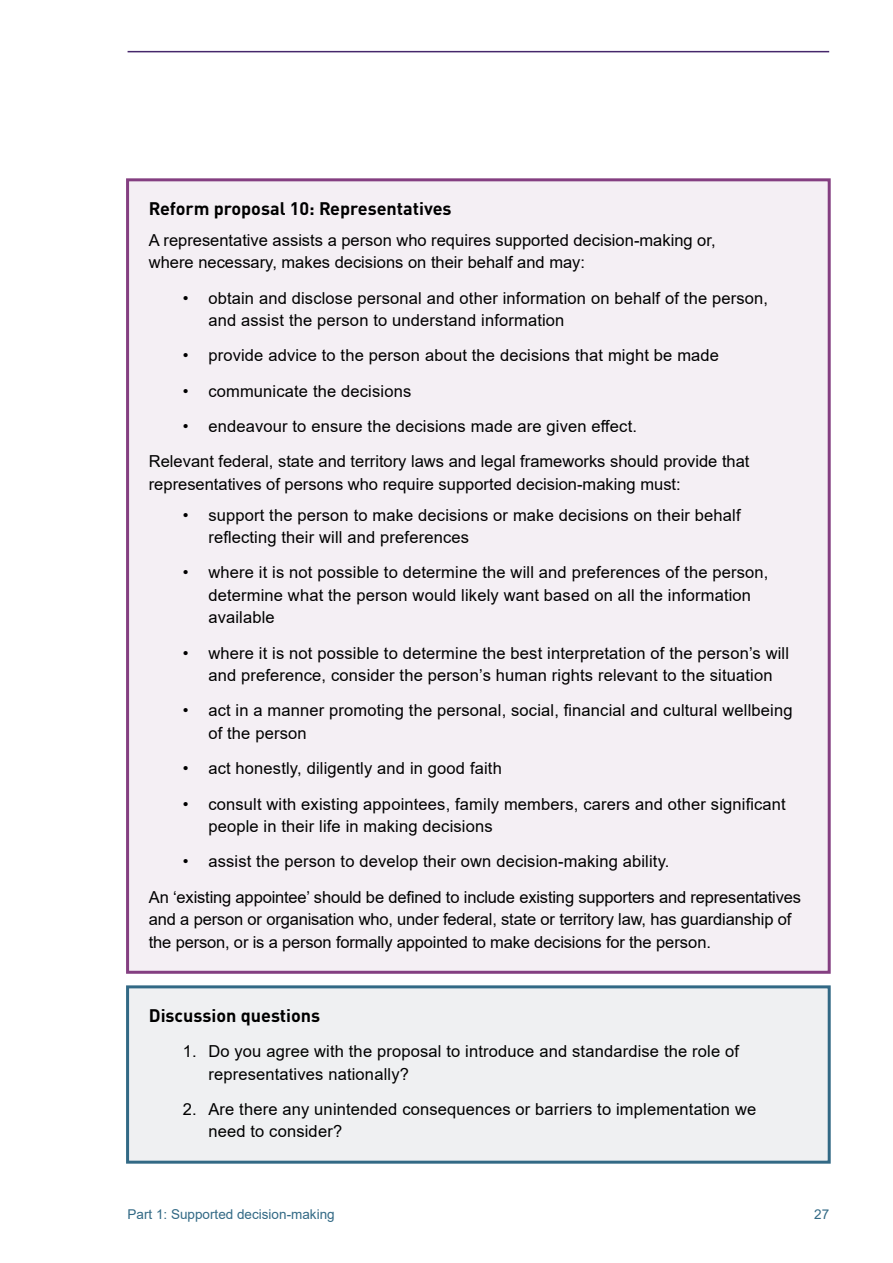
<style>
.page{position:relative;width:893px;height:1263px;background:#fff}
.page>*{position:absolute;margin:0;border:0;box-sizing:border-box;transform-origin:0 0}
.t1{font:700 18px "DIN Pro";color:#000}
.t2{font:16.5px/22.5px "Arial";letter-spacing:.01em;color:#000}
.t3{font:16.5px/22.5px "Arial";letter-spacing:-.01em;color:#000}
.t4{font:13.5px "Arial";color:#326985}
</style>
<div class="page">
<hr style="left:128px;top:51px;width:701px;height:1px;background:#46276b">
<div style="left:126px;top:178px;width:705px;height:796px;background:#f4eff4;border:3px solid #843f81"></div>
<div style="left:126px;top:985px;width:705px;height:179px;background:#eff0f2;border:3px solid #326985"></div>
<p class="t1" style="left:149px;top:193px;width:304px">Reform proposal 10: Representatives</p>
<p class="t2" style="left:149px;top:229px;width:568px">A representative assists a person who requires supported decision-making or, where necessary, makes decisions on their behalf and may:</p>
<p class="t2" style="left:208px;top:286px;width:561px;text-indent:-26px">• obtain and disclose personal and other information on behalf of the person, and assist the person to understand information</p>
<p class="t2" style="left:183px;top:344px;width:538px">• provide advice to the person about the decisions that might be made</p>
<p class="t2" style="left:183px;top:379px;width:230px">• communicate the decisions</p>
<p class="t2" style="left:183px;top:415px;width:456px">• endeavour to ensure the decisions made are given effect.</p>
<p class="t2" style="left:149px;top:450px;width:602px">Relevant federal, state and territory laws and legal frameworks should provide that representatives of persons who require supported decision-making must:</p>
<p class="t2" style="left:208px;top:503px;width:534px;text-indent:-26px">• support the person to make decisions or make decisions on their behalf reflecting their will and preferences</p>
<p class="t2" style="left:208px;top:561px;width:562px;text-indent:-26px">• where it is not possible to determine the will and preferences of the person, determine what the person would likely want based on all the information available</p>
<p class="t2" style="left:183px;top:641px;width:608px;text-align:center">• where it is not possible to determine the best interpretation of the person’s will and preference, consider the person’s human rights relevant to the situation</p>
<p class="t2" style="left:208px;top:699px;width:586px;text-indent:-26px">• act in a manner promoting the personal, social, financial and cultural wellbeing of the person</p>
<p class="t2" style="left:183px;top:757px;width:321px">• act honestly, diligently and in good faith</p>
<p class="t2" style="left:208px;top:792px;width:579px;text-indent:-26px">• consult with existing appointees, family members, carers and other significant people in their life in making decisions</p>
<p class="t2" style="left:183px;top:850px;width:485px">• assist the person to develop their own decision-making ability.</p>
<p class="t3" style="left:149px;top:885px;width:654px">An ‘existing appointee’ should be defined to include existing supporters and representatives and a person or organisation who, under federal, state or territory law, has guardianship of the person, or is a person formally appointed to make decisions for the person.</p>
<p class="t1" style="left:149px;top:1000px;width:173px">Discussion questions</p>
<p class="t2" style="left:208px;top:1040px;width:532px;text-indent:-26px">1. Do you agree with the proposal to introduce and standardise the role of representatives nationally?</p>
<p class="t2" style="left:208px;top:1098px;width:549px;text-indent:-26px">2. Are there any unintended consequences or barriers to implementation we need to consider?</p>
<p class="t4" style="left:128px;top:1205px;width:209px">Part 1: Supported decision-making</p>
<p class="t4" style="left:814px;top:1205px;width:17px">27</p>
</div>
